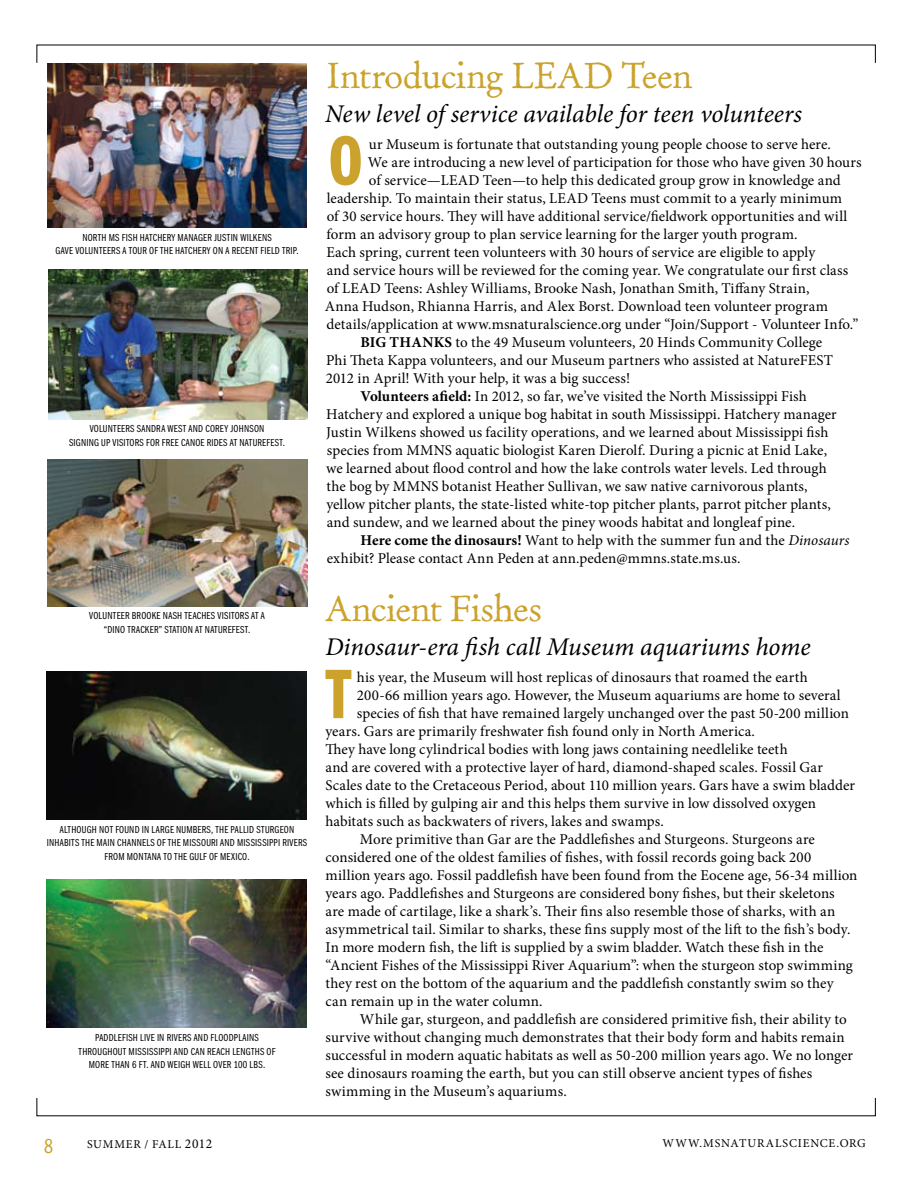
<style>
.page{position:relative;width:918px;height:1188px;background:#fff}
.page>*{position:absolute;margin:0;border:0;box-sizing:border-box;transform-origin:0 0}
.t1{font:72.45px "ITC Franklin Gothic Std Dm Cp";color:#cba22c}
.t2{font:36px "Old Claude LP";letter-spacing:-.02em;color:#cba22c}
.t3{font:italic 25.5px "Minion Pro";letter-spacing:-.005em;color:#000}
.t4{font:21px "Franklin Gothic Book Cmpr";color:#cba22c}
.t5{font:15px "Minion Pro";letter-spacing:.005em;color:#000}
.t6{font:12px "Minion Pro";letter-spacing:.065em;color:#000}
.t7{font:10.5px "ITC Franklin Gothic Std Bk Cp";letter-spacing:.02em;color:#000}
.s1{font-weight:700}
.s2{font-style:italic}
.s3{font-size:13.5px}
</style>
<div class="page">
<img style="left:48px;top:269px;width:260px;height:150px">
<img style="left:48px;top:460px;width:259px;height:146px">
<img style="left:47px;top:64px;width:260px;height:164px">
<img style="left:46px;top:671px;width:261px;height:148px">
<img style="left:46px;top:879px;width:260px;height:149px">
<p class="t7" style="left:82px;top:231px;width:69px">NORTH MS FISH HATCHERY</p>
<p class="t7" style="left:178px;top:231px;width:6px">MANAGER</p>
<p class="t7" style="left:214px;top:231px;width:13px">JUSTIN</p>
<p class="t7" style="left:240px;top:231px;width:12px">WILKENS</p>
<p class="t7" style="left:56px;top:245px;width:44px">GAVE VOLUNTEERS</p>
<p class="t7" style="left:123px;top:245px;width:59px">ATOUR OF THE HATCHERY</p>
<p class="t7" style="left:213px;top:245px;width:25px">ON ARECENT</p>
<p class="t7" style="left:261px;top:245px;width:5px">FIELD</p>
<p class="t7" style="left:282px;top:245px;width:18px">TRIP.</p>
<p class="t7" style="left:90px;top:423px;width:24px">VOLUNTEERS</p>
<p class="t7" style="left:137px;top:423px;width:11px">SANDRA</p>
<p class="t7" style="left:168px;top:423px;width:97px">WEST AND COREY JOHNSON</p>
<p class="t7" style="left:69px;top:437px;width:6px">SIGNING</p>
<p class="t7" style="left:101px;top:437px;width:66px">UP VISITORS FOR FREE</p>
<p class="t7" style="left:181px;top:437px;width:31px">CANOERIDES</p>
<p class="t7" style="left:230px;top:437px;width:57px">AT NATUREFEST.</p>
<p class="t7" style="left:89px;top:610px;width:24px">VOLUNTEER</p>
<p class="t7" style="left:132px;top:610px;width:58px">BROOKE NASH TEACHES</p>
<p class="t7" style="left:218px;top:610px;width:49px">VISITORS ATA</p>
<p class="t7" style="left:104px;top:624px;width:33px">“DINO TRACKER</p>
<p class="t7" style="left:159px;top:624px;width:11px">” STATI</p>
<p class="t7" style="left:183px;top:624px;width:69px">ON AT NATUREFEST.</p>
<p class="t7" style="left:60px;top:823px;width:98px">ALTHOUGH NOT FOUND IN LARGE</p>
<p class="t7" style="left:176px;top:823px;width:17px">NUMBERS</p>
<p class="t7" style="left:211px;top:823px;width:25px">, THE PALLID</p>
<p class="t7" style="left:257px;top:823px;width:38px">STURGEON</p>
<p class="t7" style="left:47px;top:837px;width:5px">INHABITS</p>
<p class="t7" style="left:82px;top:837px;width:21px">THE MAIN</p>
<p class="t7" style="left:117px;top:837px;width:6px">CHANNELS</p>
<p class="t7" style="left:157px;top:837px;width:92px">OF THE MISSOURI AND MISSISSIPPI</p>
<p class="t7" style="left:282px;top:837px;width:17px">RIVERS</p>
<p class="t7" style="left:104px;top:850px;width:40px">FROM MONTANA</p>
<p class="t7" style="left:163px;top:850px;width:88px">TO THE GULF OF MEXICO.</p>
<p class="t7" style="left:95px;top:1032px;width:10px">PADDLEFISH</p>
<p class="t7" style="left:140px;top:1032px;width:94px">LIVEIN RIVERS AND FLOODPLAINS</p>
<p class="t7" style="left:79px;top:1045px;width:61px">THROUGHOUT MISSISSIPPI</p>
<p class="t7" style="left:174px;top:1045px;width:39px">ANDCANREACH</p>
<p class="t7" style="left:232px;top:1045px;width:6px">LENGTHS</p>
<p class="t7" style="left:267px;top:1045px;width:9px">OF</p>
<p class="t7" style="left:89px;top:1059px;width:29px">MORE THAN</p>
<p class="t7" style="left:132px;top:1059px;width:22px">6 FT . AND</p>
<p class="t7" style="left:168px;top:1059px;width:6px">WEIGH</p>
<p class="t7" style="left:193px;top:1059px;width:6px">WELL</p>
<p class="t7" style="left:213px;top:1059px;width:53px">OVER 100 LBS.</p>
<h2 class="t2" style="left:326px;top:54px;width:368px">Introducing LEAD Teen</h2>
<h3 class="t3" style="left:325px;top:96px;width:478px">New level of service available for teen volunteers</h3>
<h1 class="t1" style="left:328px;top:121px;width:36px">O</h1>
<p class="t5" style="left:369px;top:134px;width:464px">ur Museum is fortunate that outstanding young people choose to serve here.</p>
<p class="t5" style="left:368px;top:152px;width:495px">We are introducing a new level of participation for those who have given 30 hours</p>
<p class="t5" style="left:369px;top:170px;width:473px">of service—LEAD Teen—to help this dedicated group grow in knowledge and</p>
<p class="t5" style="left:327px;top:188px;width:517px">leadership. To maintain their status, LEAD Teens must commit to a yearly minimum</p>
<p class="t5" style="left:327px;top:206px;width:522px">of 30 service hours. They will have additional service/fieldwork opportunities and will</p>
<p class="t5" style="left:327px;top:224px;width:473px">form an advisory group to plan service learning for the larger youth program.</p>
<p class="t5" style="left:326px;top:242px;width:490px">Each spring, current teen volunteers with 30 hours of service are eligible to apply</p>
<p class="t5" style="left:327px;top:260px;width:523px">and service hours will be reviewed for the coming year. We congratulate our first class</p>
<p class="t5" style="left:327px;top:278px;width:484px">of LEAD Teens: Ashley Williams, Brooke Nash, Jonathan Smith, Tiffany Strain,</p>
<p class="t5" style="left:325px;top:296px;width:505px">Anna Hudson, Rhianna Harris, and Alex Borst. Download teen volunteer program</p>
<p class="t5" style="left:326px;top:314px;width:534px">details/application at www.msnaturalscience.org under “Join/Support - Volunteer Info.”</p>
<p class="t5" style="left:361px;top:332px;width:463px"><span class="s1">BIG THANKS</span> to the 49 Museum volunteers, 20 Hinds Community College</p>
<p class="t5" style="left:326px;top:350px;width:508px">Phi Theta Kappa volunteers, and our Museum partners who assisted at NatureFEST</p>
<p class="t5" style="left:326px;top:368px;width:306px">2012 in April! With your help, it was a big success!</p>
<p class="t5" style="left:361px;top:386px;width:448px"><span class="s1">Volunteers afield:</span> In 2012, so far, we’ve visited the North Mississippi Fish</p>
<p class="t5" style="left:326px;top:404px;width:512px">Hatchery and explored a unique bog habitat in south Mississippi. Hatchery manager</p>
<p class="t5" style="left:326px;top:422px;width:504px">Justin Wilkens showed us facility operations, and we learned about Mississippi fish</p>
<p class="t5" style="left:327px;top:440px;width:502px">species from MMNS aquatic biologist Karen Dierolf. During a picnic at Enid Lake,</p>
<p class="t5" style="left:326px;top:458px;width:502px">we learned about flood control and how the lake controls water levels. Led through</p>
<p class="t5" style="left:327px;top:476px;width:483px">the bog by MMNS botanist Heather Sullivan, we saw native carnivorous plants,</p>
<p class="t5" style="left:326px;top:494px;width:506px">yellow pitcher plants, the state-listed white-top pitcher plants, parrot pitcher plants,</p>
<p class="t5" style="left:327px;top:512px;width:470px">and sundew, and we learned about the piney woods habitat and longleaf pine.</p>
<p class="t5" style="left:361px;top:530px;width:490px"><span class="s1">Here come the dinosaurs!</span> Want to help with the summer fun and the <span class="s2">Dinosaurs</span></p>
<p class="t5" style="left:327px;top:548px;width:415px">exhibit? Please contact Ann Peden at ann.peden@mmns.state.ms.us.</p>
<h2 class="t2" style="left:326px;top:587px;width:218px">Ancient Fishes</h2>
<h3 class="t3" style="left:326px;top:630px;width:487px">Dinosaur-era fish call Museum aquariums home</h3>
<h1 class="t1" style="left:326px;top:654px;width:27px">T</h1>
<p class="t5" style="left:357px;top:667px;width:453px">his year, the Museum will host replicas of dinosaurs that roamed the earth</p>
<p class="t5" style="left:357px;top:685px;width:485px">200-66 million years ago. However, the Museum aquariums are home to several</p>
<p class="t5" style="left:357px;top:703px;width:494px">species of fish that have remained largely unchanged over the past 50-200 million</p>
<p class="t5" style="left:325px;top:721px;width:431px">years. Gars are primarily freshwater fish found only in North America.</p>
<p class="t5" style="left:325px;top:739px;width:464px">They have long cylindrical bodies with long jaws containing needlelike teeth</p>
<p class="t5" style="left:325px;top:757px;width:499px">and are covered with a protective layer of hard, diamond-shaped scales. Fossil Gar</p>
<p class="t5" style="left:325px;top:775px;width:531px">Scales date to the Cretaceous Period, about 110 million years. Gars have a swim bladder</p>
<p class="t5" style="left:325px;top:793px;width:492px">which is filled by gulping air and this helps them survive in low dissolved oxygen</p>
<p class="t5" style="left:325px;top:811px;width:340px">habitats such as backwaters of rivers, lakes and swamps.</p>
<p class="t5" style="left:360px;top:829px;width:456px">More primitive than Gar are the Paddlefishes and Sturgeons. Sturgeons are</p>
<p class="t5" style="left:325px;top:847px;width:487px">considered one of the oldest families of fishes, with fossil records going back 200</p>
<p class="t5" style="left:325px;top:865px;width:534px">million years ago. Fossil paddlefish have been found from the Eocene age, 56-34 million</p>
<p class="t5" style="left:325px;top:883px;width:511px">years ago. Paddlefishes and Sturgeons are considered bony fishes, but their skeletons</p>
<p class="t5" style="left:325px;top:901px;width:511px">are made of cartilage, like a shark’s. Their fins also resemble those of sharks, with an</p>
<p class="t5" style="left:325px;top:919px;width:526px">asymmetrical tail. Similar to sharks, these fins supply most of the lift to the fish’s body.</p>
<p class="t5" style="left:325px;top:937px;width:499px">In more modern fish, the lift is supplied by a swim bladder. Watch these fish in the</p>
<p class="t5" style="left:325px;top:955px;width:529px">“Ancient Fishes of the Mississippi River Aquarium”: when the sturgeon stop swimming</p>
<p class="t5" style="left:325px;top:973px;width:510px">they rest on the bottom of the aquarium and the paddlefish constantly swim so they</p>
<p class="t5" style="left:325px;top:991px;width:219px">can remain up in the water column.</p>
<p class="t5" style="left:360px;top:1009px;width:488px">While gar, sturgeon, and paddlefish are considered primitive fish, their ability to</p>
<p class="t5" style="left:325px;top:1027px;width:521px">survive without changing much demonstrates that their body form and habits remain</p>
<p class="t5" style="left:325px;top:1045px;width:529px">successful in modern aquatic habitats as well as 50-200 million years ago. We no longer</p>
<p class="t5" style="left:325px;top:1063px;width:488px">see dinosaurs roaming the earth, but you can still observe ancient types of fishes</p>
<p class="t5" style="left:325px;top:1081px;width:243px">swimming in the Museum’s aquariums.</p>
<h3 class="t4" style="left:44px;top:1134px;width:10px">8</h3>
<p class="t6" style="left:87px;top:1136px;width:127px">SUMMER / FALL <span class="s3">2012</span></p>
<p class="t6" style="left:663px;top:1135px;width:205px">WWW.MSNATURALSCIENCE.ORG</p>
</div>
